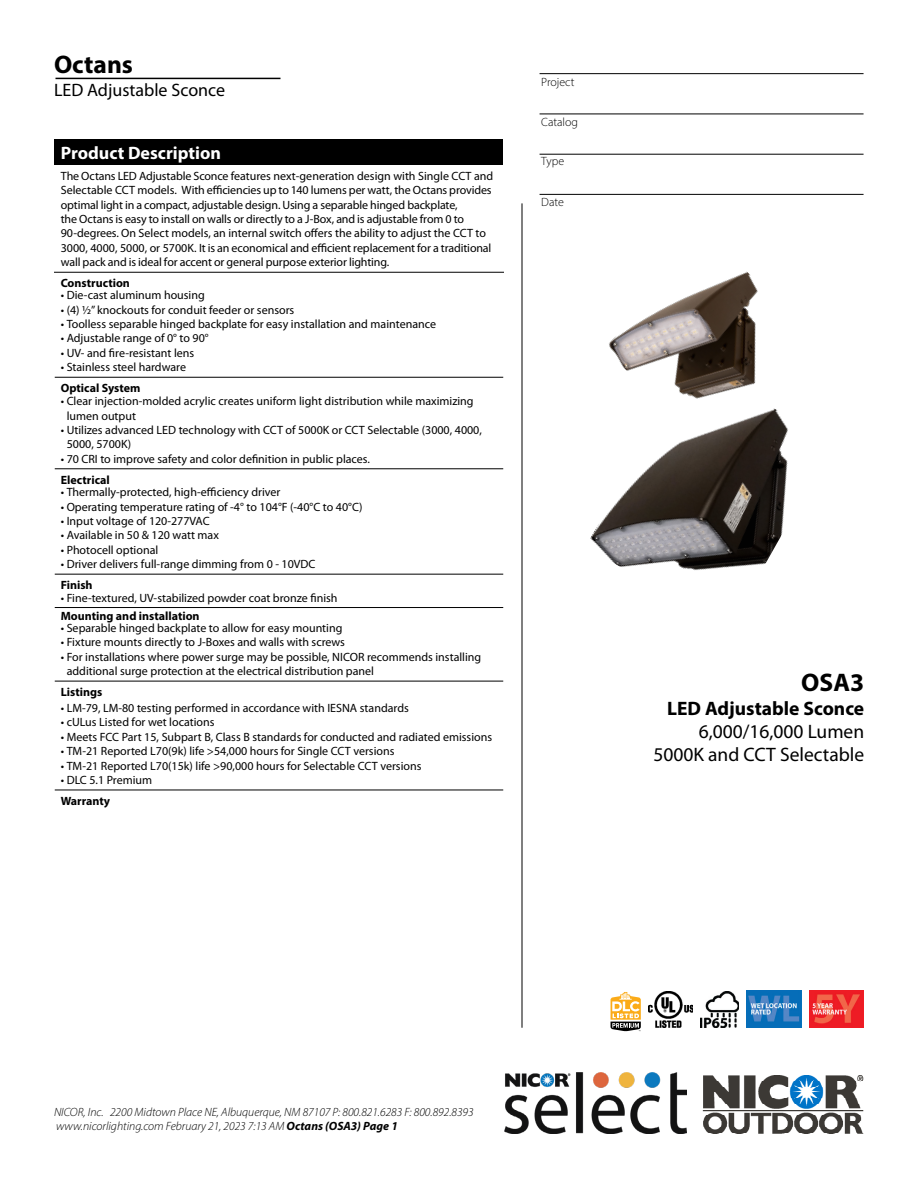
<style>
.page{position:relative;width:918px;height:1188px;background:#fff}
.page>*{position:absolute;margin:0;border:0;box-sizing:border-box;transform-origin:0 0}
.t1{font:700 25.5px "Myriad Pro";color:#000}
.t2{font:19.5px/23.4px "Myriad Pro";color:#000;text-align:right}
.t3{font:700 19.5px "Myriad Pro";color:#000}
.t4{font:18px "Myriad Pro";color:#000}
.t5{font:700 18px "Myriad Pro";color:#fff}
.t6{font:12px/14.4px "Myriad Pro";color:#000}
.t7{font:italic 300 12px/14.4px "Myriad Pro";color:#000}
.t8{font:700 12px "Myriad Pro";color:#000}
.t9{font:300 12px "Myriad Pro";color:#000}
.s1{font-weight:700}
</style>
<div class="page">
<img style="left:703px;top:1076px;width:161px;height:58px">
<img style="left:504px;top:1072px;width:182px;height:62px">
<hr style="left:522px;top:203px;width:1px;height:825px;background:#000">
<div style="left:55px;top:139px;width:448px;height:26px;background:#000"></div>
<hr style="left:54px;top:272px;width:450px;height:1px;background:#000">
<hr style="left:55px;top:377px;width:448px;height:1px;background:#000">
<hr style="left:55px;top:468px;width:448px;height:1px;background:#000">
<hr style="left:55px;top:574px;width:448px;height:1px;background:#000">
<hr style="left:55px;top:607px;width:448px;height:1px;background:#000">
<hr style="left:55px;top:681px;width:448px;height:1px;background:#000">
<hr style="left:55px;top:790px;width:448px;height:1px;background:#000">
<img style="left:649px;top:992px;width:44px;height:36px">
<img style="left:809px;top:991px;width:55px;height:37px">
<img style="left:746px;top:991px;width:55px;height:37px">
<hr style="left:540px;top:154px;width:324px;height:1px;background:#000">
<hr style="left:540px;top:194px;width:324px;height:1px;background:#000">
<hr style="left:540px;top:114px;width:324px;height:1px;background:#000">
<hr style="left:540px;top:73px;width:324px;height:1px;background:#000">
<img style="left:609px;top:271px;width:149px;height:90px">
<img style="left:590px;top:361px;width:198px;height:210px">
<img style="left:700px;top:992px;width:39px;height:36px">
<hr style="left:56px;top:78px;width:224px;height:1px;background:#000">
<svg style="left:611px;top:992px;width:30px;height:39px"></svg>
<h1 class="t1" style="left:54px;top:48px;width:81px">Octans</h1>
<h3 class="t4" style="left:54px;top:78px;width:173px">LED Adjustable Sconce</h3>
<h3 class="t5" style="left:61px;top:141px;width:162px">Product Description</h3>
<p class="t6" style="left:61px;top:168px;width:434px">The Octans LED Adjustable Sconce features next-generation design with Single CCT and Selectable CCT models. With efficiencies up to 140 lumens per watt, the Octans provides optimal light in a compact, adjustable design. Using a separable hinged backplate,<br>the Octans is easy to install on walls or directly to a J-Box, and is adjustable from 0 to 90-degrees. On Select models, an internal switch offers the ability to adjust the CCT to 3000, 4000, 5000, or 5700K. It is an economical and efficient replacement for a traditional wall pack and is ideal for accent or general purpose exterior lighting.</p>
<p class="t8" style="left:61px;top:275px;width:71px">Construction</p>
<p class="t6" style="left:61px;top:288px;width:146px">• Die-cast aluminum housing</p>
<p class="t6" style="left:61px;top:302px;width:235px">• (4) 1/2” knockouts for conduit feeder or sensors</p>
<p class="t6" style="left:61px;top:317px;width:377px">• Toolless separable hinged backplate for easy installation and maintenance</p>
<p class="t6" style="left:61px;top:331px;width:150px">• Adjustable range of 0° to 90°</p>
<p class="t6" style="left:61px;top:345px;width:135px">• UV- and fire-resistant lens</p>
<p class="t6" style="left:61px;top:360px;width:127px">• Stainless steel hardware</p>
<p class="t8" style="left:61px;top:380px;width:81px">Optical System</p>
<p class="t6" style="left:67px;top:394px;width:408px;text-indent:-6px">• Clear injection-molded acrylic creates uniform light distribution while maximizing lumen output</p>
<p class="t6" style="left:67px;top:423px;width:417px;text-indent:-6px">• Utilizes advanced LED technology with CCT of 5000K or CCT Selectable (3000, 4000,<br>5000, 5700K)</p>
<p class="t6" style="left:61px;top:451px;width:311px">• 70 CRI to improve safety and color definition in public places.</p>
<p class="t8" style="left:61px;top:472px;width:51px">Electrical</p>
<p class="t6" style="left:61px;top:485px;width:221px">• Thermally-protected, high-efficiency driver</p>
<p class="t6" style="left:61px;top:499px;width:303px">• Operating temperature rating of -4° to 104°F (-40°C to 40°C)</p>
<p class="t6" style="left:61px;top:514px;width:151px">• Input voltage of 120-277VAC</p>
<p class="t6" style="left:61px;top:528px;width:160px">• Available in 50 &amp; 120 watt max</p>
<p class="t6" style="left:61px;top:542px;width:99px">• Photocell optional</p>
<p class="t6" style="left:61px;top:557px;width:256px">• Driver delivers full-range dimming from 0 - 10VDC</p>
<p class="t8" style="left:61px;top:577px;width:33px">Finish</p>
<p class="t6" style="left:61px;top:590px;width:278px">• Fine-textured, UV-stabilized powder coat bronze finish</p>
<p class="t8" style="left:61px;top:608px;width:140px">Mounting and installation</p>
<p class="t6" style="left:61px;top:620px;width:283px">• Separable hinged backplate to allow for easy mounting</p>
<p class="t6" style="left:61px;top:635px;width:286px">• Fixture mounts directly to J-Boxes and walls with screws</p>
<p class="t6" style="left:67px;top:649px;width:416px;text-indent:-6px">• For installations where power surge may be possible, NICOR recommends installing additional surge protection at the electrical distribution panel</p>
<p class="t8" style="left:61px;top:684px;width:43px">Listings</p>
<p class="t6" style="left:61px;top:701px;width:350px">• LM-79, LM-80 testing performed in accordance with IESNA standards</p>
<p class="t6" style="left:61px;top:715px;width:155px">• cULus Listed for wet locations</p>
<p class="t6" style="left:61px;top:729px;width:433px">• Meets FCC Part 15, Subpart B, Class B standards for conducted and radiated emissions</p>
<p class="t6" style="left:61px;top:744px;width:335px">• TM-21 Reported L70(9k) life &gt;54,000 hours for Single CCT versions</p>
<p class="t6" style="left:61px;top:758px;width:362px">• TM-21 Reported L70(15k) life &gt;90,000 hours for Selectable CCT versions</p>
<p class="t6" style="left:61px;top:773px;width:93px">• DLC 5.1 Premium</p>
<p class="t8" style="left:61px;top:793px;width:51px">Warranty</p>
<p class="t9" style="left:541px;top:75px;width:35px">Project</p>
<p class="t9" style="left:541px;top:115px;width:38px">Catalog</p>
<p class="t9" style="left:541px;top:154px;width:24px">Type</p>
<p class="t9" style="left:541px;top:194px;width:24px">Date</p>
<h1 class="t1" style="left:801px;top:666px;width:64px">OSA3</h1>
<h2 class="t3" style="left:667px;top:695px;width:199px">LED Adjustable Sconce</h2>
<h2 class="t2" style="left:653px;top:719px;width:212px">6,000/16,000 Lumen<br>5000K and CCT Selectable</h2>
<p class="t7" style="left:54px;top:1104px;width:421px">NICOR, Inc. 2200 Midtown Place NE, Albuquerque, NM 87107 P: 800.821.6283 F: 800.892.8393 www.nicorlighting.com February 21, 2023 7:13 AM <span class="s1">Octans (OSA3) Page 1</span></p>
</div>
